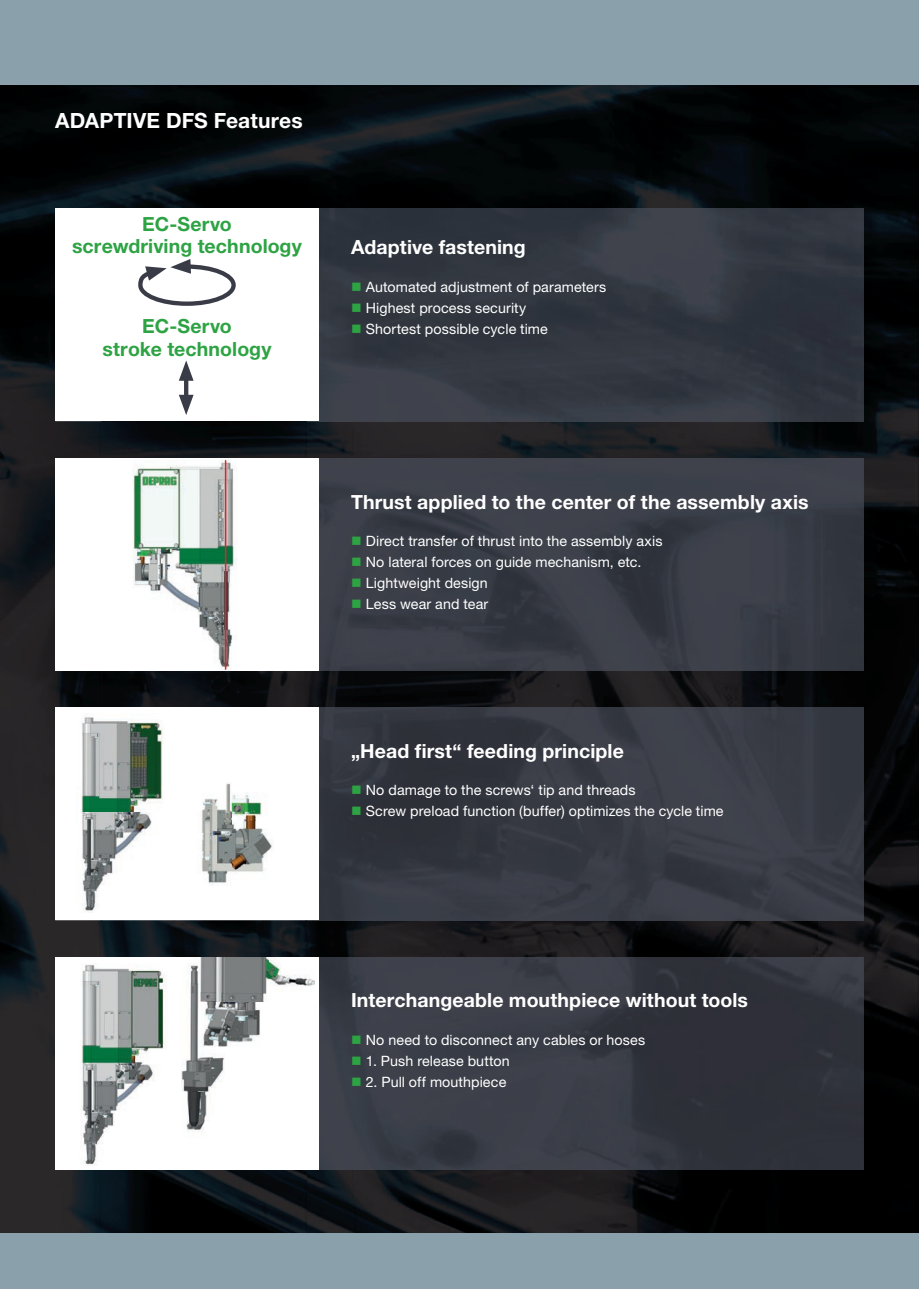
<style>
.page{position:relative;width:919px;height:1289px;background:#fff}
.page>*{position:absolute;margin:0;border:0;box-sizing:border-box;transform-origin:0 0}
.t1{font:700 21px "Helvetica Neue LT Std";letter-spacing:.01em;color:#fff}
.t2{font:700 19.5px "Helvetica Neue LT Std";letter-spacing:.005em;color:#fff}
.t3{font:700 19.5px/22.5px "Helvetica Neue LT Std";letter-spacing:.005em;color:#2da343;text-align:center}
.t4{font:14.25px "Helvetica Neue LT Std";letter-spacing:.005em;color:#fff}
.s1{color:#2da343}
</style>
<div class="page">
<img style="left:0;top:85px;width:918px;height:129px">
<img style="left:0;top:214px;width:101px;height:1019px">
<img style="left:306px;top:421px;width:51px;height:812px">
<img style="left:817px;top:214px;width:101px;height:1019px">
<img style="left:101px;top:421px;width:205px;height:37px">
<img style="left:357px;top:421px;width:460px;height:37px">
<img style="left:101px;top:671px;width:205px;height:36px">
<img style="left:357px;top:670px;width:460px;height:37px">
<img style="left:101px;top:920px;width:205px;height:37px">
<img style="left:357px;top:920px;width:460px;height:37px">
<img style="left:101px;top:1170px;width:205px;height:63px">
<img style="left:357px;top:1169px;width:460px;height:64px">
<div style="left:0;top:1233px;width:918px;height:55px;background:#8aa1ac"></div>
<div style="left:0;top:0;width:918px;height:85px;background:#8aa1ac"></div>
<div style="left:55px;top:957px;width:264px;height:212px;background:#fff"></div>
<img style="left:319px;top:957px;width:544px;height:212px">
<img style="left:181px;top:957px;width:133px;height:176px">
<img style="left:81px;top:963px;width:84px;height:202px">
<div style="left:55px;top:707px;width:264px;height:213px;background:#fff"></div>
<img style="left:319px;top:707px;width:544px;height:213px">
<img style="left:81px;top:717px;width:82px;height:195px">
<img style="left:202px;top:783px;width:71px;height:102px">
<div style="left:55px;top:458px;width:264px;height:212px;background:#fff"></div>
<img style="left:319px;top:458px;width:544px;height:212px">
<div style="left:55px;top:208px;width:264px;height:213px;background:#fff"></div>
<img style="left:319px;top:208px;width:544px;height:213px">
<svg style="left:138px;top:259px;width:98px;height:47px"></svg>
<hr style="left:184px;top:373px;width:4px;height:30px;background:#393b47">
<svg style="left:179px;top:360px;width:14px;height:21px"></svg>
<svg style="left:179px;top:395px;width:14px;height:20px"></svg>
<img style="left:122px;top:460px;width:120px;height:212px">
<hr style="left:225px;top:460px;width:1px;height:209px;background:#ee1d23">
<h1 class="t1" style="left:55px;top:108px;width:249px">ADAPTIVE DFS Features</h1>
<h2 class="t3" style="left:72px;top:212px;width:231px">EC-Servo<br>screwdriving technology</h2>
<h2 class="t3" style="left:102px;top:314px;width:170px">EC-Servo<br>stroke technology</h2>
<h2 class="t2" style="left:351px;top:235px;width:176px">Adaptive fastening</h2>
<p class="t4" style="left:351px;top:278px;width:257px"><span class="s1">■</span> Automated adjustment of parameters</p>
<p class="t4" style="left:351px;top:299px;width:177px"><span class="s1">■</span> Highest process security</p>
<p class="t4" style="left:351px;top:320px;width:198px"><span class="s1">■</span> Shortest possible cycle time</p>
<h2 class="t2" style="left:351px;top:489px;width:459px">Thrust applied to the center of the assembly axis</h2>
<p class="t4" style="left:351px;top:532px;width:313px"><span class="s1">■</span> Direct transfer of thrust into the assembly axis</p>
<p class="t4" style="left:351px;top:553px;width:292px"><span class="s1">■</span> No lateral forces on guide mechanism, etc.</p>
<p class="t4" style="left:351px;top:574px;width:138px"><span class="s1">■</span> Lightweight design</p>
<p class="t4" style="left:351px;top:595px;width:139px"><span class="s1">■</span> Less wear and tear</p>
<h2 class="t2" style="left:351px;top:738px;width:274px">„Head first“ feeding principle</h2>
<p class="t4" style="left:351px;top:781px;width:286px"><span class="s1">■</span> No damage to the screws‘ tip and threads</p>
<p class="t4" style="left:351px;top:802px;width:374px"><span class="s1">■</span> Screw preload function (buffer) optimizes the cycle time</p>
<h2 class="t2" style="left:351px;top:988px;width:398px">Interchangeable mouthpiece without tools</h2>
<p class="t4" style="left:351px;top:1031px;width:295px"><span class="s1">■</span> No need to disconnect any cables or hoses</p>
<p class="t4" style="left:351px;top:1052px;width:160px"><span class="s1">■</span> 1. Push release button</p>
<p class="t4" style="left:351px;top:1073px;width:157px"><span class="s1">■</span> 2. Pull off mouthpiece</p>
</div>
